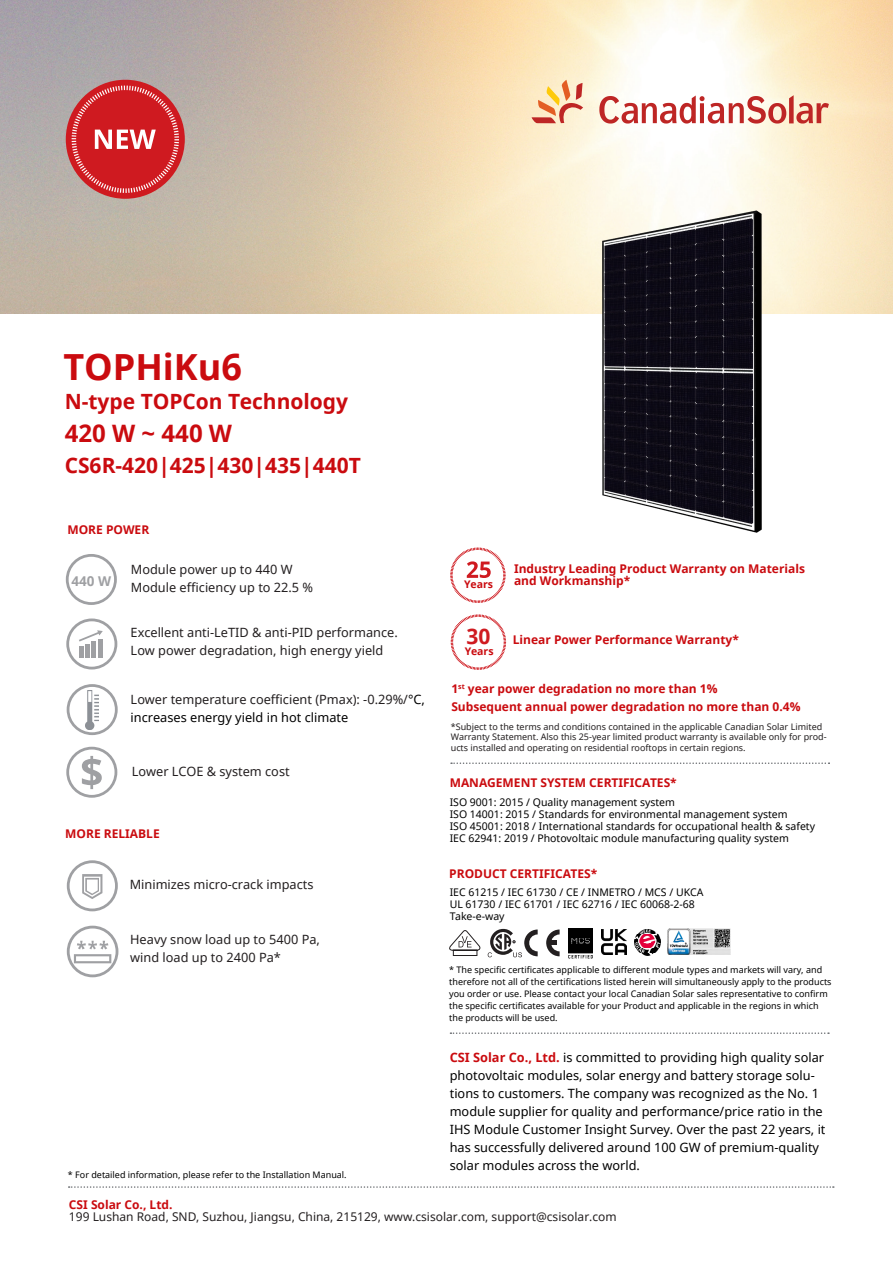
<style>
.page{position:relative;width:893px;height:1263px;background:#fff}
.page>*{position:absolute;margin:0;border:0;box-sizing:border-box;transform-origin:0 0}
.disclaimer{font:700 36px "Noto Sans";color:#ca0b0f}
.disclaimer-2{font:700 24px "Noto Sans";color:#ca0b0f}
.disclaimer-3{font:700 21px "Noto Sans";color:#ca0b0f}
.t1{font:700 21px "Noto Sans";color:#cf1a20}
.disclaimer-4{font:700 13.5px "Noto Sans";color:#9fa0a3}
.copy{font:12.75px/18px "Noto Sans";color:#000}
.copy_no_baseline_grid{font:12.75px/18px "Noto Sans";color:#231f20}
.copy_no_baseline_grid-2{font:12.75px "Noto Sans";color:#000}
.disclaimer-5{font:700 12px/12px "Noto Sans";color:#ca0b0f}
.disclaimer-6{font:12px/12px "Noto Sans";color:#231f20}
.subheading{font:700 12px "Noto Sans";color:#ca0b0f}
.disclaimer-7{font:10.5px/12px "Noto Sans";color:#000}
.subheading-2{font:700 10.5px "Noto Sans";color:#ca0b0f}
.disclaimer-8{font:9px/12px "Noto Sans";color:#000}
.t2{font:9px/10.4px "Noto Sans";color:#231f20}
.s1{color:#000}
.s2{font-weight:700;color:#ca0b0f}
</style>
<div class="page">
<img style="left:0;top:0;width:893px;height:314px">
<div style="left:66px;top:80px;width:119px;height:119px;background:#cf1a20;border-radius:50%"></div>
<svg style="left:72px;top:86px;width:107px;height:107px"></svg>
<svg style="left:450px;top:1032px;width:379px;height:2px"></svg>
<svg style="left:67px;top:860px;width:51px;height:51px"></svg>
<svg style="left:66px;top:554px;width:51px;height:51px"></svg>
<svg style="left:67px;top:684px;width:51px;height:51px"></svg>
<img style="left:85px;top:690px;width:14px;height:39px">
<svg style="left:66px;top:618px;width:51px;height:51px"></svg>
<svg style="left:66px;top:747px;width:51px;height:51px"></svg>
<img style="left:593px;top:203px;width:175px;height:330px">
<svg style="left:451px;top:762px;width:379px;height:2px"></svg>
<svg style="left:67px;top:926px;width:51px;height:51px"></svg>
<svg style="left:69px;top:1186px;width:765px;height:2px"></svg>
<svg style="left:451px;top:614px;width:55px;height:56px"></svg>
<svg style="left:450px;top:548px;width:56px;height:55px"></svg>
<svg style="left:546px;top:929px;width:14px;height:27px"></svg>
<svg style="left:449px;top:930px;width:32px;height:26px"></svg>
<svg style="left:488px;top:928px;width:50px;height:29px"></svg>
<img style="left:634px;top:929px;width:27px;height:25px">
<img style="left:667px;top:929px;width:64px;height:25px">
<img style="left:601px;top:929px;width:25px;height:25px">
<img style="left:568px;top:928px;width:25px;height:31px">
<svg style="left:531px;top:80px;width:52px;height:43px;background:#f0bf99"></svg>
<svg style="left:599px;top:95px;width:230px;height:29px"></svg>
<p class="disclaimer" style="left:64px;top:341px;width:180px">TOPHiKu6</p>
<p class="disclaimer-3" style="left:65px;top:387px;width:285px">N-type TOPCon Technology</p>
<p class="disclaimer-2" style="left:65px;top:416px;width:169px">420 W ~ 440 W</p>
<p class="disclaimer-3" style="left:65px;top:450px;width:298px">CS6R-420|425|430|435|440T</p>
<p class="disclaimer-5" style="left:67px;top:524px;width:83px">MORE POWER</p>
<p class="copy_no_baseline_grid" style="left:131px;top:560px;width:163px">Module power up to 440 W</p>
<p class="copy_no_baseline_grid" style="left:131px;top:578px;width:184px">Module efficiency up to 22.5 %</p>
<p class="disclaimer-4" style="left:71px;top:571px;width:41px">440 W</p>
<p class="copy_no_baseline_grid" style="left:131px;top:623px;width:269px">Excellent anti-LeTID &amp; anti-PID performance.<br>Low power degradation, high energy yield</p>
<p class="copy_no_baseline_grid" style="left:131px;top:690px;width:296px">Lower temperature coefficient (Pmax): -0.29%/<span class="s1">°C,</span></p>
<p class="copy_no_baseline_grid-2" style="left:131px;top:708px;width:219px">increases energy yield in hot climate</p>
<p class="copy_no_baseline_grid" style="left:132px;top:761px;width:159px">Lower LCOE &amp; system cost</p>
<p class="disclaimer-5" style="left:65px;top:827px;width:96px">MORE RELIABLE</p>
<p class="copy_no_baseline_grid" style="left:130px;top:875px;width:185px">Minimizes micro-crack impacts</p>
<p class="copy_no_baseline_grid" style="left:130px;top:930px;width:191px">Heavy snow load up to 5400 Pa,</p>
<p class="copy_no_baseline_grid" style="left:130px;top:948px;width:152px">wind load up to 2400 Pa*</p>
<p class="disclaimer-8" style="left:68px;top:1168px;width:280px">* For detailed information, please refer to the Installation Manual.</p>
<p class="subheading-2" style="left:464px;top:577px;width:30px">Years</p>
<p class="disclaimer-5" style="left:514px;top:563px;width:292px">Industry Leading Product Warranty on Materials and Workmanship*</p>
<p class="t1" style="left:467px;top:622px;width:26px">30</p>
<p class="subheading-2" style="left:465px;top:644px;width:30px">Years</p>
<p class="disclaimer-5" style="left:513px;top:634px;width:228px">Linear Power Performance Warranty*</p>
<p class="subheading" style="left:451px;top:680px;width:268px">1<sup>st</sup> year power degradation no more than 1%</p>
<p class="subheading" style="left:451px;top:698px;width:351px">Subsequent annual power degradation no more than 0.4%</p>
<p class="t2" style="left:451px;top:721px;width:377px">*Subject to the terms and conditions contained in the applicable Canadian Solar Limited<br>Warranty Statement. Also this 25-year limited product warranty is available only for prod&shy;ucts installed and operating on residential rooftops in certain regions.</p>
<p class="disclaimer-5" style="left:450px;top:776px;width:229px">MANAGEMENT SYSTEM CERTIFICATES*</p>
<p class="disclaimer-7" style="left:450px;top:796px;width:367px">ISO 9001: 2015 / Quality management system<br>ISO 14001: 2015 / Standards for environmental management system<br>ISO 45001: 2018 / International standards for occupational health &amp; safety IEC 62941: 2019 / Photovoltaic module manufacturing quality system</p>
<p class="disclaimer-5" style="left:449px;top:867px;width:150px">PRODUCT CERTIFICATES*</p>
<p class="disclaimer-7" style="left:450px;top:886px;width:255px">IEC 61215 / IEC 61730 / CE / INMETRO / MCS / UKCA<br>UL 61730 / IEC 61701 / IEC 62716 / IEC 60068-2-68<br>Take-e-way</p>
<p class="disclaimer-8" style="left:449px;top:963px;width:384px">* The specific certificates applicable to different module types and markets will vary, and therefore not all of the certifications listed herein will simultaneously apply to the products you order or use. Please contact your local Canadian Solar sales representative to confirm the specific certificates available for your Product and applicable in the regions in which the products will be used.</p>
<p class="copy" style="left:450px;top:1048px;width:377px"><span class="s2">CSI Solar Co., Ltd.</span> is committed to providing high quality solar photovoltaic modules, solar energy and battery storage solu&shy;tions to customers. The company was recognized as the No. 1 module supplier for quality and performance/price ratio in the IHS Module Customer Insight Survey. Over the past 22 years, it has successfully delivered around 100 GW of premium-quality solar modules across the world.</p>
<p class="disclaimer-6" style="left:69px;top:1198px;width:549px"><span class="s2">CSI Solar Co., Ltd.<br></span>199 Lushan Road, SND, Suzhou, Jiangsu, China, 215129, www.csisolar.com, support@csisolar.com</p>
</div>
